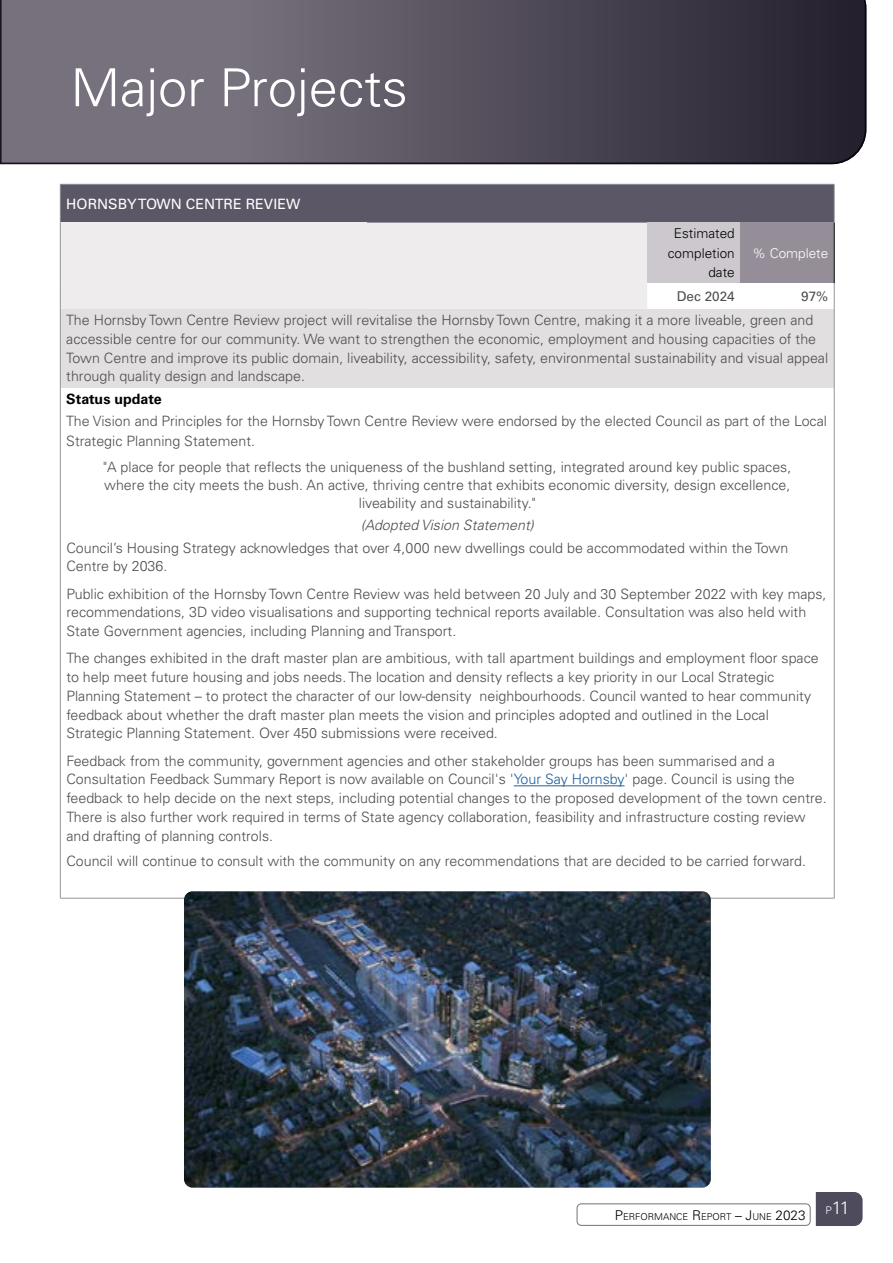
<style>
.page{position:relative;width:893px;height:1263px;background:#fff}
.page>*{position:absolute;margin:0;border:0;box-sizing:border-box;transform-origin:0 0}
.t1{font:300 52.5px "Univers LT Pro 45";color:#fff}
.t2{font:300 18px "Univers LT Pro 45";color:#fff}
.t3{font:300 14.25px/18.8px "Univers LT Std";color:#4d4d4f}
.t4{font:300 14.25px/18px "Univers LT Pro 45";color:#4d4d4f;text-align:center}
.t5{font:italic 300 14.25px "Univers LT Pro 45";color:#4d4d4f}
.t6{font:14.25px "Univers LT Std";color:#fff}
.t7{font:700 14.25px "Univers LT Std";color:#000}
.t8{font:300 13.5px/19.5px "Univers LT Pro 45";color:#000;text-align:right}
.t9{font:13.5px "Univers LT Std";color:#4d4d4f}
.t10{font:300 13.5px "Univers LT Pro 45";color:#fff}
.t11{font:300 9.45px "Univers LT Pro 45";color:#000}
.s1{color:#215e9e}
.s2{font-size:13.5px}
.s3{font-size:10.5px}
</style>
<div class="page">
<div style="left:577px;top:1203px;width:233px;height:23px;border:1px solid #77707d;border-radius:4px"></div>
<div style="left:816px;top:1192px;width:47px;height:34px;background:#4e4b5d"></div>
<svg style="left:0;top:0;width:867px;height:165px;background:#58525f"></svg>
<div style="left:60px;top:184px;width:774px;height:39px;background:#5b5767"></div>
<div style="left:60px;top:223px;width:306px;height:86px;background:#eeeced"></div>
<div style="left:366px;top:223px;width:281px;height:86px;background:#eeeced"></div>
<div style="left:647px;top:223px;width:94px;height:60px;background:#ccc8cd"></div>
<div style="left:741px;top:223px;width:93px;height:60px;background:#958e99"></div>
<div style="left:60px;top:309px;width:774px;height:78px;background:#e2dfe1"></div>
<hr style="left:834px;top:184px;width:1px;height:39px;background:#939598">
<svg style="left:834px;top:387px;width:1px;height:23px"></svg>
<hr style="left:834px;top:410px;width:1px;height:488px;background:#939598">
<hr style="left:834px;top:309px;width:1px;height:78px;background:#939598">
<hr style="left:60px;top:184px;width:306px;height:1px;background:#939598">
<hr style="left:60px;top:184px;width:1px;height:39px;background:#939598">
<hr style="left:366px;top:184px;width:281px;height:1px;background:#939598">
<hr style="left:647px;top:184px;width:94px;height:1px;background:#939598">
<hr style="left:741px;top:184px;width:93px;height:1px;background:#939598">
<hr style="left:60px;top:223px;width:1px;height:60px;background:#939598">
<svg style="left:60px;top:283px;width:1px;height:26px"></svg>
<hr style="left:834px;top:223px;width:1px;height:60px;background:#000">
<svg style="left:834px;top:283px;width:1px;height:26px"></svg>
<hr style="left:60px;top:309px;width:1px;height:78px;background:#939598">
<svg style="left:60px;top:387px;width:1px;height:23px"></svg>
<hr style="left:60px;top:410px;width:1px;height:488px;background:#939598">
<hr style="left:60px;top:898px;width:306px;height:1px;background:#939598">
<hr style="left:647px;top:898px;width:94px;height:1px;background:#939598">
<hr style="left:741px;top:898px;width:93px;height:1px;background:#939598">
<hr style="left:514px;top:785px;width:110px;height:1px;background:#215e9e">
<img style="left:184px;top:891px;width:527px;height:297px">
<h1 class="t1" style="left:71px;top:53px;width:339px">Major Projects</h1>
<p class="t6" style="left:66px;top:195px;width:235px">HORNSBY TOWN CENTRE REVIEW</p>
<p class="t8" style="left:668px;top:223px;width:68px">Estimated completion date</p>
<p class="t10" style="left:752px;top:244px;width:77px">% Complete</p>
<p class="t9" style="left:677px;top:288px;width:59px">Dec 2024</p>
<p class="t9" style="left:801px;top:288px;width:29px">97%</p>
<p class="t3" style="left:66px;top:311px;width:763px">The Hornsby Town Centre Review project will revitalise the Hornsby Town Centre, making it a more liveable, green and accessible centre for our community. We want to strengthen the economic, employment and housing capacities of the Town Centre and improve its public domain, liveability, accessibility, safety, environmental sustainability and visual appeal through quality design and landscape.</p>
<p class="t7" style="left:66px;top:390px;width:97px">Status update</p>
<p class="t3" style="left:66px;top:411px;width:762px;line-height:19.5px">The Vision and Principles for the Hornsby Town Centre Review were endorsed by the elected Council as part of the Local<br>Strategic Planning Statement.</p>
<p class="t4" style="left:103px;top:458px;width:690px">"A place for people that reflects the uniqueness of the bushland setting, integrated around key public spaces, where the city meets the bush. An active, thriving centre that exhibits economic diversity, design excellence, liveability and sustainability."</p>
<p class="t5" style="left:361px;top:516px;width:174px">(Adopted Vision Statement)</p>
<p class="t3" style="left:66px;top:538px;width:724px">Council’s Housing Strategy acknowledges that over 4,000 new dwellings could be accommodated within the Town<br>Centre by 2036.</p>
<p class="t3" style="left:66px;top:584px;width:762px">Public exhibition of the Hornsby Town Centre Review was held between 20 July and 30 September 2022 with key maps, recommendations, 3D video visualisations and supporting technical reports available. Consultation was also held with<br>State Government agencies, including Planning and Transport.</p>
<p class="t3" style="left:66px;top:649px;width:754px">The changes exhibited in the draft master plan are ambitious, with tall apartment buildings and employment floor space to help meet future housing and jobs needs. The location and density reflects a key priority in our Local Strategic Planning Statement – to protect the character of our low-density neighbourhoods. Council wanted to hear community feedback about whether the draft master plan meets the vision and principles adopted and outlined in the Local Strategic Planning Statement. Over 450 submissions were received.</p>
<p class="t3" style="left:66px;top:751px;width:762px">Feedback from the community, government agencies and other stakeholder groups has been summarised and a Consultation Feedback Summary Report is now available on Council's '<span class="s1">Your Say Hornsby</span>' page. Council is using the feedback to help decide on the next steps, including potential changes to the proposed development of the town centre.<br>There is also further work required in terms of State agency collaboration, feasibility and infrastructure costing review and drafting of planning controls.</p>
<p class="t3" style="left:66px;top:852px;width:741px">Council will continue to consult with the community on any recommendations that are decided to be carried forward.</p>
<p class="t11" style="left:615px;top:1210px;width:192px"><span class="s2">P</span>ERFORMANCE <span class="s2">R</span> EPORT <span class="s2">– J</span>UNE <span class="s2">2023</span></p>
<p class="t2" style="left:825px;top:1196px;width:26px"><span class="s3">P</span>11</p>
</div>
